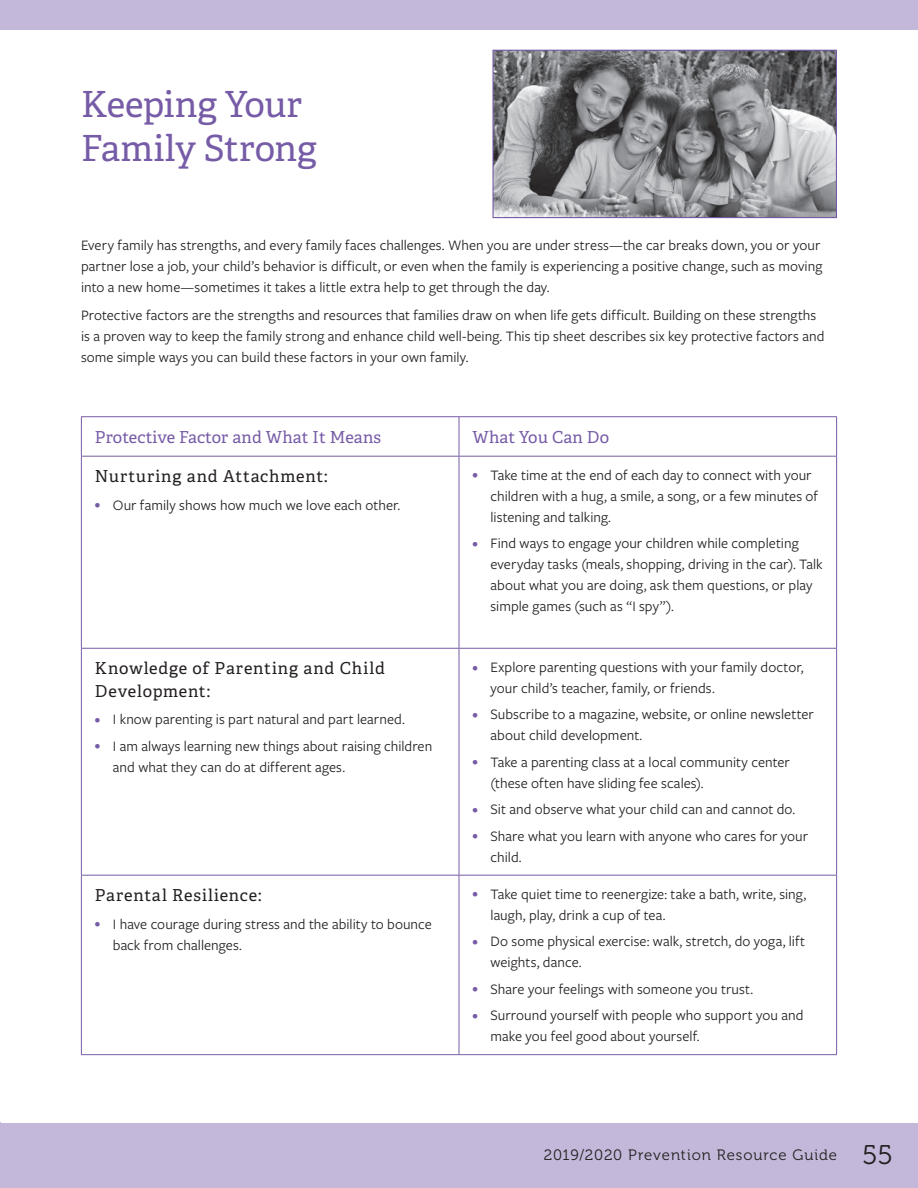
<style>
.page{position:relative;width:918px;height:1188px;background:#fff}
.page>*{position:absolute;margin:0;border:0;box-sizing:border-box;transform-origin:0 0}
.t1{font:36px/43.2px "Adelle PE";color:#765ba6}
.t2{font:16.5px/22.5px "Adelle PE";letter-spacing:.05em;color:#231f20}
.t3{font:16.5px "Adelle PE";letter-spacing:.01em;color:#765ba6}
.t4{font:15px/21px "Freight Sans Pro";letter-spacing:.005em;color:#231f20}
.t5{font:15px "Museo 300";letter-spacing:.06em;color:#231f20}
.s1{font-size:12px;color:#765ba6}
.s2{font-size:27px}
</style>
<div class="page">
<div style="left:1px;top:1123px;width:917px;height:65px;background:#c3b8d9"></div>
<hr style="left:0;top:1123px;width:1px;height:65px;background:#c3b8d9">
<div style="left:1px;top:0;width:917px;height:29px;background:#c3b8d9"></div>
<svg style="left:0;top:0;width:1px;height:29px"></svg>
<hr style="left:81px;top:417px;width:1px;height:39px;background:#765ba6">
<hr style="left:81px;top:416px;width:378px;height:1px;background:#765ba6">
<hr style="left:459px;top:417px;width:1px;height:39px;background:#765ba6">
<hr style="left:459px;top:416px;width:378px;height:1px;background:#765ba6">
<hr style="left:836px;top:417px;width:1px;height:39px;background:#765ba6">
<hr style="left:81px;top:457px;width:1px;height:191px;background:#765ba6">
<hr style="left:81px;top:456px;width:378px;height:1px;background:#765ba6">
<hr style="left:459px;top:457px;width:1px;height:191px;background:#765ba6">
<hr style="left:459px;top:456px;width:378px;height:1px;background:#765ba6">
<hr style="left:836px;top:457px;width:1px;height:191px;background:#765ba6">
<hr style="left:81px;top:649px;width:1px;height:226px;background:#765ba6">
<hr style="left:81px;top:648px;width:378px;height:1px;background:#765ba6">
<hr style="left:459px;top:649px;width:1px;height:226px;background:#765ba6">
<hr style="left:459px;top:648px;width:378px;height:1px;background:#765ba6">
<hr style="left:836px;top:649px;width:1px;height:226px;background:#765ba6">
<hr style="left:81px;top:876px;width:1px;height:178px;background:#765ba6">
<hr style="left:81px;top:875px;width:378px;height:1px;background:#765ba6">
<hr style="left:81px;top:1054px;width:378px;height:1px;background:#765ba6">
<hr style="left:459px;top:876px;width:1px;height:178px;background:#765ba6">
<hr style="left:459px;top:875px;width:378px;height:1px;background:#765ba6">
<hr style="left:836px;top:876px;width:1px;height:178px;background:#765ba6">
<hr style="left:459px;top:1054px;width:378px;height:1px;background:#765ba6">
<img style="left:494px;top:52px;width:341px;height:164px">
<div style="left:492px;top:50px;width:345px;height:168px;border:1px solid #765ba6"></div>
<h1 class="t1" style="left:81px;top:82px;width:237px">Keeping Your<br>Family Strong</h1>
<p class="t4" style="left:81px;top:234px;width:743px">Every family has strengths, and every family faces challenges. When you are under stress—the car breaks down, you or your partner lose a job, your child’s behavior is difficult, or even when the family is experiencing a positive change, such as moving into a new home—sometimes it takes a little extra help to get through the day.</p>
<p class="t4" style="left:81px;top:304px;width:745px">Protective factors are the strengths and resources that families draw on when life gets difficult. Building on these strengths is a proven way to keep the family strong and enhance child well-being. This tip sheet describes six key protective factors and some simple ways you can build these factors in your own family.</p>
<p class="t3" style="left:95px;top:425px;width:288px">Protective Factor and What It Means</p>
<p class="t3" style="left:472px;top:425px;width:138px">What You Can Do</p>
<p class="t2" style="left:95px;top:464px;width:234px">Nurturing and Attachment:</p>
<p class="t4" style="left:95px;top:494px;width:307px"><span class="s1">•</span> Our family shows how much we love each other.</p>
<p class="t4" style="left:490px;top:464px;width:329px;text-indent:-18px"><span class="s1">•</span> Take time at the end of each day to connect with your children with a hug, a smile, a song, or a few minutes of listening and talking.</p>
<p class="t4" style="left:490px;top:532px;width:334px;text-indent:-18px"><span class="s1">•</span> Find ways to engage your children while completing everyday tasks (meals, shopping, driving in the car). Talk about what you are doing, ask them questions, or play simple games (such as “I spy”).</p>
<p class="t2" style="left:95px;top:656px;width:291px">Knowledge of Parenting and Child<br>Development:</p>
<p class="t4" style="left:95px;top:708px;width:312px"><span class="s1">•</span> I know parenting is part natural and part learned.</p>
<p class="t4" style="left:113px;top:735px;width:321px;text-indent:-18px"><span class="s1">•</span> I am always learning new things about raising children and what they can do at different ages.</p>
<p class="t2" style="left:95px;top:883px;width:168px">Parental Resilience:</p>
<p class="t4" style="left:113px;top:913px;width:321px;text-indent:-18px"><span class="s1">•</span> I have courage during stress and the ability to bounce back from challenges.</p>
<p class="t4" style="left:490px;top:656px;width:314px;text-indent:-18px"><span class="s1">•</span> Explore parenting questions with your family doctor, your child’s teacher, family, or friends.</p>
<p class="t4" style="left:490px;top:703px;width:325px;text-indent:-18px"><span class="s1">•</span> Subscribe to a magazine, website, or online newsletter about child development.</p>
<p class="t4" style="left:490px;top:751px;width:301px;text-indent:-18px"><span class="s1">•</span> Take a parenting class at a local community center (these often have sliding fee scales).</p>
<p class="t4" style="left:472px;top:798px;width:324px"><span class="s1">•</span> Sit and observe what your child can and cannot do.</p>
<p class="t4" style="left:490px;top:825px;width:319px;text-indent:-18px"><span class="s1">•</span> Share what you learn with anyone who cares for your child.</p>
<p class="t4" style="left:490px;top:883px;width:317px;text-indent:-18px"><span class="s1">•</span> Take quiet time to reenergize: take a bath, write, sing, laugh, play, drink a cup of tea.</p>
<p class="t4" style="left:490px;top:930px;width:316px;text-indent:-18px"><span class="s1">•</span> Do some physical exercise: walk, stretch, do yoga, lift weights, dance.</p>
<p class="t4" style="left:472px;top:978px;width:282px"><span class="s1">•</span> Share your feelings with someone you trust.</p>
<p class="t4" style="left:490px;top:1004px;width:314px;text-indent:-18px"><span class="s1">•</span> Surround yourself with people who support you and make you feel good about yourself.</p>
<p class="t5" style="left:544px;top:1146px;width:350px">2019/2020 Prevention Resource Guide <span class="s2">55</span></p>
</div>
